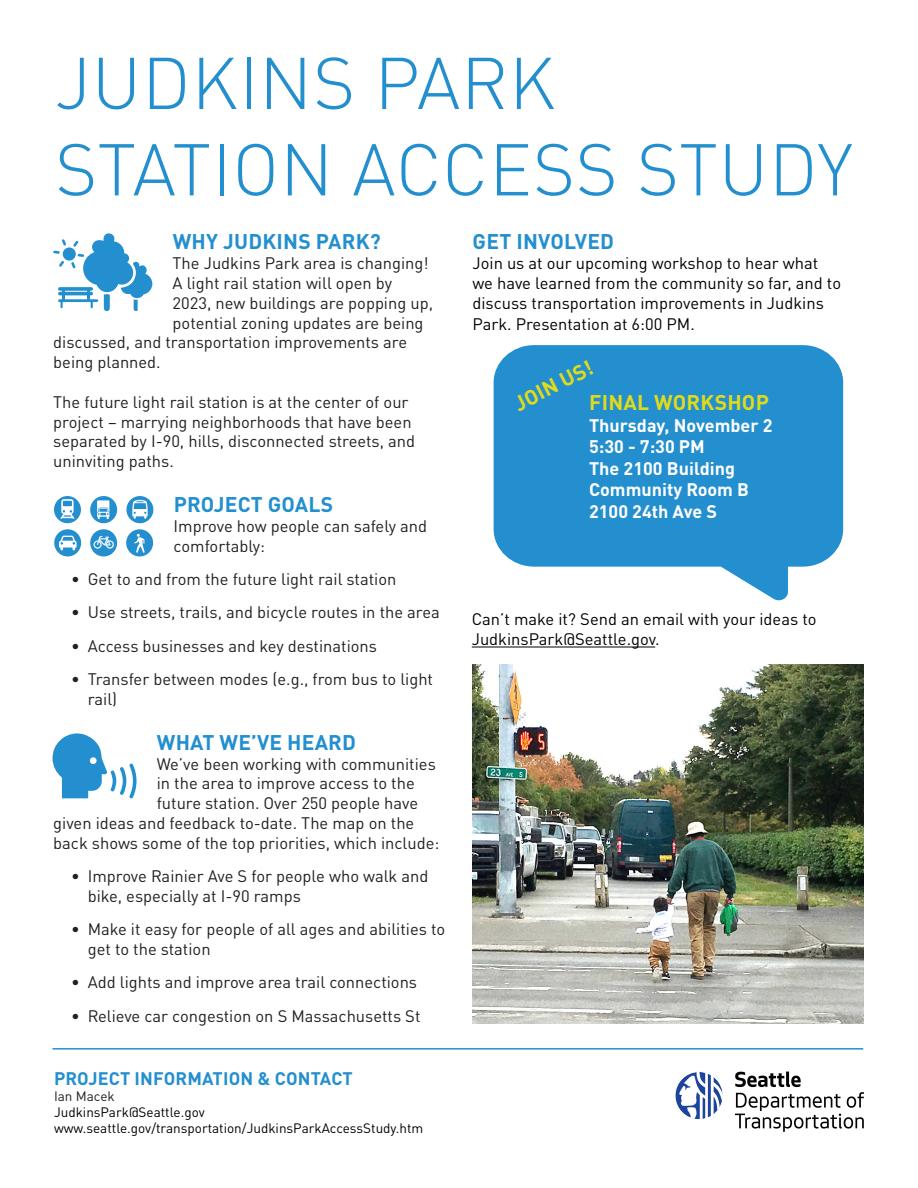
<style>
.page{position:relative;width:918px;height:1188px;background:#fff}
.page>*{position:absolute;margin:0;border:0;box-sizing:border-box;transform-origin:0 0}
.t1{font:300 72px "DIN Pro";letter-spacing:.01em;color:#238fcf}
.t2{font:700 21px "DIN Pro";letter-spacing:.01em;color:#238fcf}
.t3{font:700 21px "DIN Pro";letter-spacing:.01em;color:#e0da1c}
.t4{font:700 18px "DIN Pro";color:#fff}
.t5{font:700 18px "DIN Pro";letter-spacing:.01em;color:#238fcf}
.t6{font:16.5px/19.8px "DIN Pro";color:#231f20}
.t7{font:16.5px/19.8px "DIN Pro";color:#000}
.t8{font:13.5px "DIN Pro";color:#000}
.t9{font:13.5px "DIN Pro";color:#231f20}
</style>
<div class="page">
<svg style="left:735px;top:1072px;width:129px;height:60px"></svg>
<svg style="left:675px;top:1072px;width:48px;height:48px"></svg>
<svg style="left:679px;top:1072px;width:44px;height:48px"></svg>
<img style="left:472px;top:665px;width:392px;height:359px">
<svg style="left:53px;top:733px;width:84px;height:65px"></svg>
<svg style="left:53px;top:233px;width:99px;height:78px"></svg>
<hr style="left:53px;top:1048px;width:810px;height:2px;background:#238fcf">
<div style="left:54px;top:496px;width:27px;height:27px;background:#238fcf;border-radius:50%"></div>
<div style="left:90px;top:496px;width:27px;height:27px;background:#238fcf;border-radius:50%"></div>
<div style="left:126px;top:496px;width:27px;height:27px;background:#238fcf;border-radius:50%"></div>
<div style="left:54px;top:529px;width:27px;height:27px;background:#238fcf;border-radius:50%"></div>
<div style="left:90px;top:529px;width:27px;height:27px;background:#238fcf;border-radius:50%"></div>
<div style="left:126px;top:529px;width:27px;height:27px;background:#238fcf;border-radius:50%"></div>
<svg style="left:60px;top:499px;width:15px;height:20px"></svg>
<svg style="left:132px;top:500px;width:16px;height:19px"></svg>
<svg style="left:59px;top:536px;width:18px;height:15px"></svg>
<svg style="left:94px;top:536px;width:20px;height:13px"></svg>
<svg style="left:134px;top:534px;width:11px;height:19px"></svg>
<svg style="left:97px;top:500px;width:12px;height:19px"></svg>
<svg style="left:494px;top:345px;width:349px;height:255px;background:#3f9dd5"></svg>
<hr style="left:472px;top:647px;width:183px;height:1px;background:#000">
<p class="t1" style="left:55px;top:28px;width:502px">JUDKINS PARK</p>
<p class="t1" style="left:55px;top:114px;width:799px">STATION ACCESS STUDY</p>
<p class="t2" style="left:173px;top:224px;width:210px">WHY JUDKINS PARK?</p>
<p class="t6" style="left:173px;top:252px;width:258px">The Judkins Park area is changing!</p>
<p class="t6" style="left:173px;top:271px;width:221px">A light rail station will open by</p>
<p class="t6" style="left:173px;top:291px;width:262px">2023, new buildings are popping up,</p>
<p class="t6" style="left:173px;top:311px;width:252px">potential zoning updates are being</p>
<p class="t6" style="left:53px;top:331px;width:355px">discussed, and transportation improvements are</p>
<p class="t6" style="left:53px;top:351px;width:109px">being planned.</p>
<p class="t6" style="left:53px;top:390px;width:363px">The future light rail station is at the center of our project – marrying neighborhoods that have been separated by I-90, hills, disconnected streets, and uninviting paths.</p>
<p class="t2" style="left:174px;top:487px;width:161px">PROJECT GOALS</p>
<p class="t6" style="left:174px;top:514px;width:255px">Improve how people can safely and comfortably:</p>
<p class="t6" style="left:71px;top:568px;width:327px">• Get to and from the future light rail station</p>
<p class="t6" style="left:71px;top:601px;width:370px">• Use streets, trails, and bicycle routes in the area</p>
<p class="t6" style="left:71px;top:634px;width:307px">• Access businesses and key destinations</p>
<p class="t6" style="left:88px;top:667px;width:347px;text-indent:-16px">• Transfer between modes (e.g., from bus to light rail)</p>
<p class="t2" style="left:157px;top:725px;width:201px">WHAT WE’VE HEARD</p>
<p class="t6" style="left:157px;top:752px;width:281px">We’ve been working with communities</p>
<p class="t6" style="left:157px;top:772px;width:260px">in the area to improve access to the</p>
<p class="t6" style="left:157px;top:792px;width:263px">future station. Over 250 people have</p>
<p class="t6" style="left:53px;top:811px;width:363px">given ideas and feedback to-date. The map on the</p>
<p class="t6" style="left:53px;top:831px;width:388px">back shows some of the top priorities, which include:</p>
<p class="t6" style="left:88px;top:865px;width:342px;text-indent:-17px">• Improve Rainier Ave S for people who walk and bike, especially at I-90 ramps</p>
<p class="t6" style="left:88px;top:918px;width:359px;text-indent:-17px">• Make it easy for people of all ages and abilities to get to the station</p>
<p class="t6" style="left:71px;top:971px;width:347px">• Add lights and improve area trail connections</p>
<p class="t6" style="left:71px;top:1004px;width:351px">• Relieve car congestion on S Massachusetts St</p>
<p class="t5" style="left:54px;top:1063px;width:300px">PROJECT INFORMATION &amp; CONTACT</p>
<p class="t9" style="left:54px;top:1085px;width:62px">Ian Macek</p>
<p class="t8" style="left:54px;top:1102px;width:152px">JudkinsPark@Seattle.gov</p>
<p class="t8" style="left:54px;top:1118px;width:371px">www.seattle.gov/transportation/JudkinsParkAccessStudy.htm</p>
<p class="t2" style="left:473px;top:224px;width:143px">GET INVOLVED</p>
<p class="t7" style="left:472px;top:252px;width:370px">Join us at our upcoming workshop to hear what we have learned from the community so far, and to discuss transportation improvements in Judkins</p>
<p class="t7" style="left:472px;top:313px;width:224px">Park. Presentation at 6:00 PM.</p>
<p class="t3" style="left:508px;top:389px;width:87px;rotate:-27deg">JOIN US!</p>
<p class="t3" style="left:589px;top:385px;width:181px">FINAL WORKSHOP</p>
<p class="t4" style="left:589px;top:410px;width:185px">Thursday, November 2</p>
<p class="t4" style="left:589px;top:432px;width:117px">5:30 - 7:30 PM</p>
<p class="t4" style="left:589px;top:453px;width:148px">The 2100 Building</p>
<p class="t4" style="left:589px;top:475px;width:162px">Community Room B</p>
<p class="t4" style="left:589px;top:496px;width:130px">2100 24th Ave S</p>
<p class="t7" style="left:472px;top:607px;width:346px">Can’t make it? Send an email with your ideas to<br>JudkinsPark@Seattle.gov.</p>
</div>
